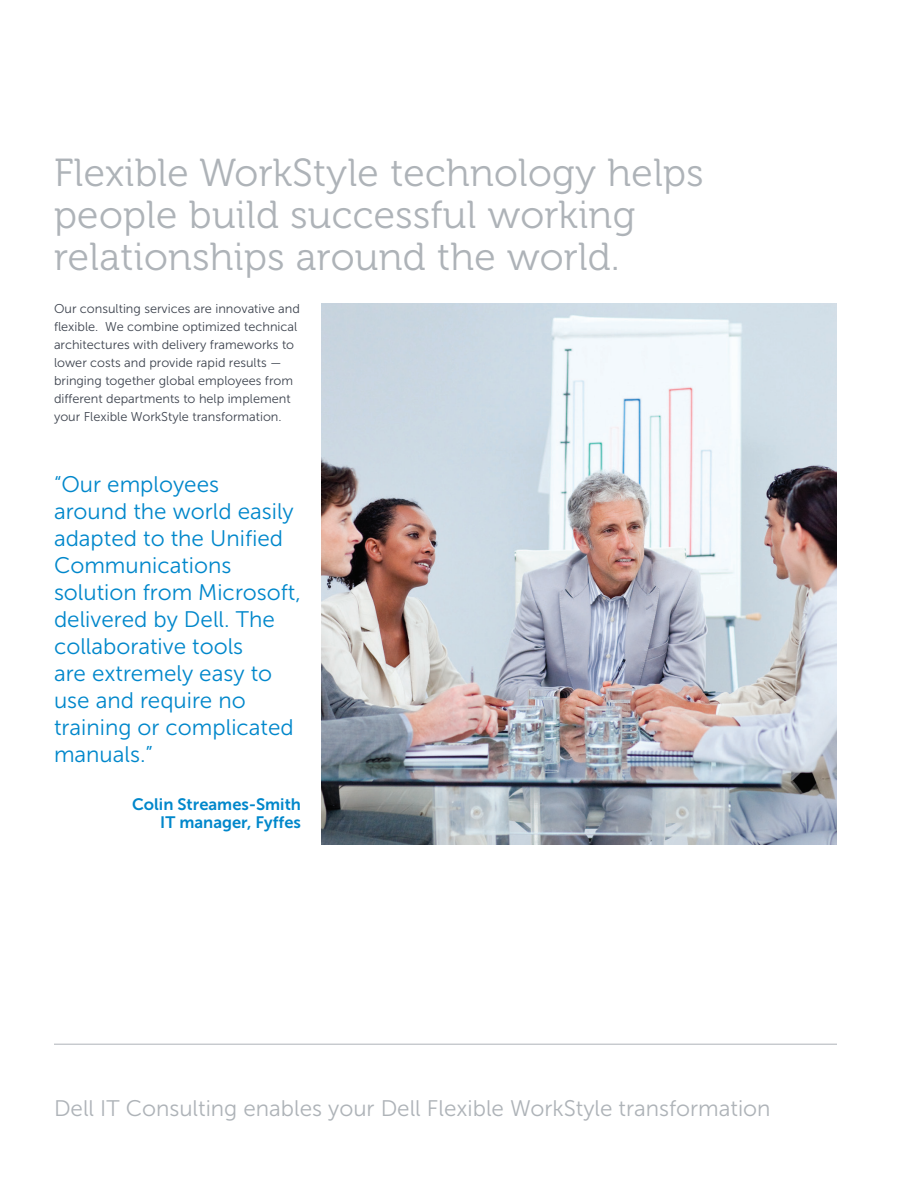
<style>
.page{position:relative;width:918px;height:1188px;background:#fff}
.page>*{position:absolute;margin:0;border:0;box-sizing:border-box;transform-origin:0 0}
.t1{font:39px/42px "Museo For Dell 300";letter-spacing:.01em;color:#aeb3b8}
.t2{font:22.5px/27px "Museo Sans For Dell 300";color:#0087cb}
.t3{font:22.5px "Museo Sans For Dell 300";color:#aeb3b8}
.t4{font:16.5px/18px "Museo Sans For Dell 700";color:#0087cb;text-align:right}
.t5{font:12.75px/18px "Museo Sans For Dell 300";color:#3e444f}
</style>
<div class="page">
<hr style="left:54px;top:1044px;width:783px;height:1px;background:#aeb3b8">
<img style="left:322px;top:304px;width:515px;height:541px">
<h1 class="t1" style="left:54px;top:152px;width:651px">Flexible WorkStyle technology helps people build successful working relationships around the world.</h1>
<p class="t5" style="left:54px;top:300px;width:247px">Our consulting services are innovative and flexible. We combine optimized technical architectures with delivery frameworks to lower costs and provide rapid results — bringing together global employees from different departments to help implement your Flexible WorkStyle transformation.</p>
<h2 class="t2" style="left:54px;top:471px;width:249px">“Our employees<br>around the world easily adapted to the Unified<br>Communications solution from Microsoft, delivered by Dell. The collaborative tools<br>are extremely easy to use and require no training or complicated manuals.”</h2>
<p class="t4" style="left:132px;top:795px;width:170px">Colin Streames-Smith<br>IT manager, Fyffes</p>
<h2 class="t3" style="left:54px;top:1096px;width:718px">Dell IT Consulting enables your Dell Flexible WorkStyle transformation</h2>
</div>
